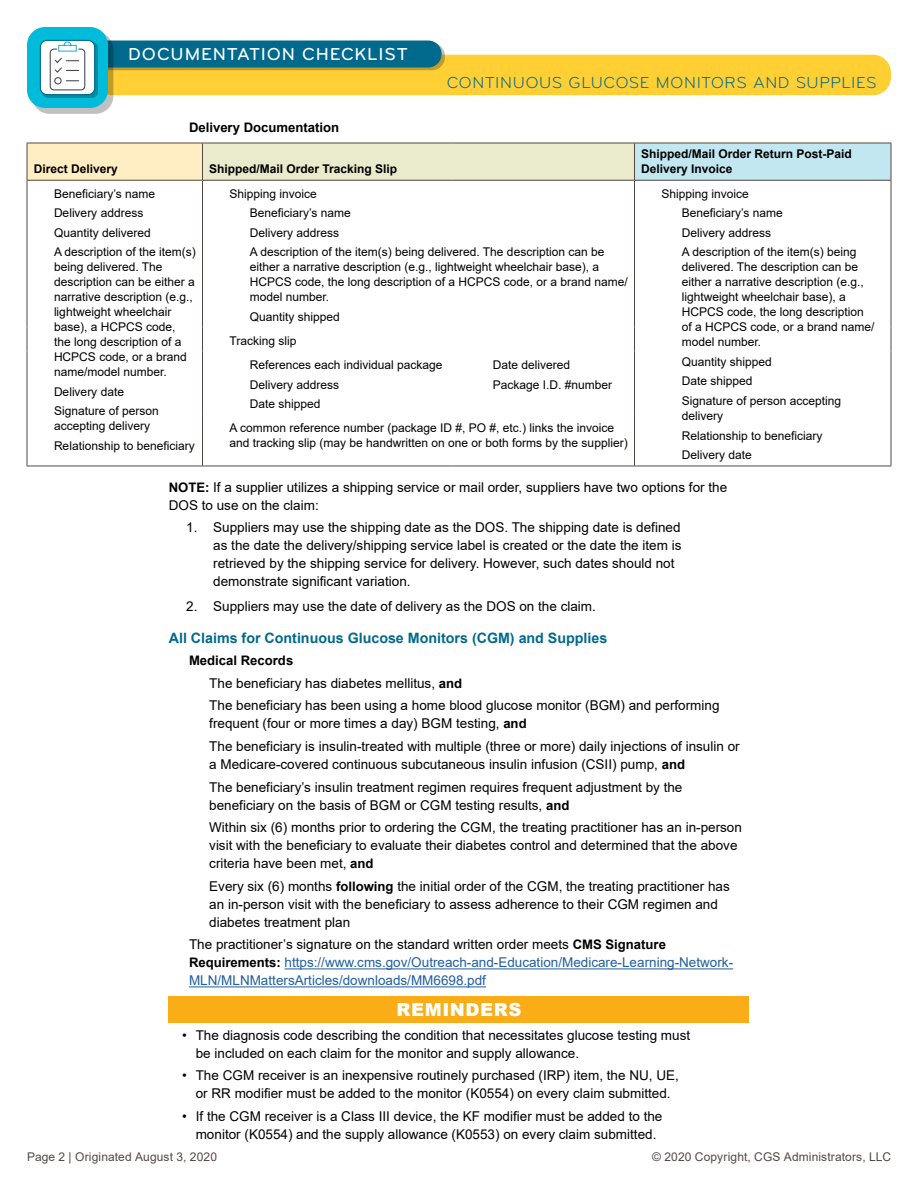
<style>
.page{position:relative;width:918px;height:1188px;background:#fff}
.page>*{position:absolute;margin:0;border:0;box-sizing:border-box;transform-origin:0 0}
.t1{font:500 18px "Bryant Pro";letter-spacing:.045em;color:#fff}
.t2{font:900 18px "Arial";letter-spacing:.035em;color:#fff}
.t3{font:16.5px "Bryant Pro";letter-spacing:.035em;color:#00698c}
.t4{font:700 14.25px "Arial";color:#00698c}
.t5{font:13.5px/18px "Arial";color:#000}
.t6{font:13.5px/18px "Arial";color:#215e9e}
.t7{font:700 13.2px "Arial";color:#000}
.t8{font:12px/19.6px "Arial";color:#000}
.t9{font:700 12px/15px "Arial";color:#000}
.t10{font:12px "Arial";letter-spacing:.01em;color:#554742}
.s1{font-weight:700;font-size:13.2px}
.s2{color:#000}
.s3{font-weight:700;font-size:13.2px;color:#000}
</style>
<div class="page">
<div style="left:94px;top:55px;width:797px;height:40px;background:#ffcf34;border-radius:18px"></div>
<div style="left:97px;top:43px;width:347px;height:27px;background:#000;opacity:.25"></div>
<div style="left:94px;top:40px;width:348px;height:28px;background:#00698c;border-radius:14px"></div>
<div style="left:32px;top:32px;width:82px;height:82px;background:#000;opacity:.25"></div>
<div style="left:27px;top:27px;width:81px;height:81px;background:#00bcda;border-radius:18px"></div>
<div style="left:42px;top:42px;width:56px;height:56px;background:#008da4"></div>
<div style="left:40px;top:40px;width:55px;height:55px;background:#fff;border-radius:7px"></div>
<div style="left:50px;top:49px;width:35px;height:41px;border:1px solid #3a3b47;border-radius:4px"></div>
<svg style="left:54px;top:42px;width:25px;height:43px"></svg>
<div style="left:40px;top:40px;width:55px;height:55px;border:1px solid #00698c;border-radius:7px"></div>
<hr style="left:285px;top:969px;width:448px;height:1px;background:#215e9e">
<hr style="left:189px;top:987px;width:297px;height:1px;background:#215e9e">
<div style="left:27px;top:143px;width:175px;height:37px;background:#ffeec3"></div>
<div style="left:202px;top:143px;width:432px;height:37px;background:#eaeacd"></div>
<div style="left:634px;top:143px;width:257px;height:37px;background:#c2e7f1"></div>
<hr style="left:27px;top:143px;width:175px;height:1px;background:#554742">
<hr style="left:27px;top:143px;width:1px;height:37px;background:#554742">
<hr style="left:202px;top:143px;width:250px;height:1px;background:#554742">
<hr style="left:202px;top:143px;width:1px;height:37px;background:#554742">
<hr style="left:452px;top:143px;width:182px;height:1px;background:#554742">
<hr style="left:634px;top:143px;width:257px;height:1px;background:#554742">
<hr style="left:634px;top:143px;width:1px;height:37px;background:#554742">
<hr style="left:891px;top:143px;width:1px;height:37px;background:#554742">
<hr style="left:27px;top:180px;width:175px;height:1px;background:#554742">
<hr style="left:27px;top:181px;width:1px;height:147px;background:#554742">
<hr style="left:202px;top:180px;width:250px;height:1px;background:#554742">
<hr style="left:202px;top:181px;width:1px;height:147px;background:#554742">
<hr style="left:452px;top:180px;width:182px;height:1px;background:#554742">
<hr style="left:634px;top:180px;width:257px;height:1px;background:#554742">
<hr style="left:634px;top:181px;width:1px;height:147px;background:#554742">
<hr style="left:891px;top:181px;width:1px;height:147px;background:#554742">
<svg style="left:27px;top:328px;width:1px;height:24px"></svg>
<svg style="left:202px;top:328px;width:1px;height:24px"></svg>
<svg style="left:634px;top:328px;width:1px;height:24px"></svg>
<svg style="left:891px;top:328px;width:1px;height:24px"></svg>
<hr style="left:27px;top:352px;width:1px;height:63px;background:#554742">
<hr style="left:202px;top:352px;width:1px;height:63px;background:#554742">
<hr style="left:634px;top:352px;width:1px;height:63px;background:#554742">
<hr style="left:891px;top:352px;width:1px;height:63px;background:#554742">
<hr style="left:27px;top:415px;width:1px;height:51px;background:#554742">
<hr style="left:202px;top:415px;width:1px;height:51px;background:#554742">
<hr style="left:634px;top:415px;width:1px;height:51px;background:#554742">
<hr style="left:891px;top:415px;width:1px;height:51px;background:#554742">
<hr style="left:27px;top:466px;width:175px;height:1px;background:#554742">
<hr style="left:202px;top:466px;width:250px;height:1px;background:#554742">
<hr style="left:452px;top:466px;width:182px;height:1px;background:#554742">
<hr style="left:634px;top:466px;width:257px;height:1px;background:#554742">
<div style="left:169px;top:996px;width:580px;height:27px;background:#fbad18"></div>
<h1 class="t1" style="left:128px;top:43px;width:281px">DOCUMENTATION CHECKLIST</h1>
<p class="t7" style="left:189px;top:118px;width:152px">Delivery Documentation</p>
<p class="t9" style="left:34px;top:162px;width:86px">Direct Delivery</p>
<p class="t9" style="left:209px;top:162px;width:190px">Shipped/Mail Order Tracking Slip</p>
<p class="t3" style="left:447px;top:73px;width:431px">CONTINUOUS GLUCOSE MONITORS AND SUPPLIES</p>
<p class="t9" style="left:641px;top:147px;width:212px">Shipped/Mail Order Return Post-Paid<br>Delivery Invoice</p>
<p class="t8" style="left:54px;top:183px;width:143px">Beneficiary’s name<br>Delivery address<br>Quantity delivered<br>A description of the item(s)</p>
<p class="t8" style="left:54px;top:259px;width:142px;line-height:15px">being delivered. The description can be either a narrative description (e.g., lightweight wheelchair base), a HCPCS code, the long description of a<br>HCPCS code, or a brand name/model number.</p>
<p class="t8" style="left:54px;top:382px;width:106px">Delivery date<br>Signature of person</p>
<p class="t8" style="left:54px;top:416px;width:142px">accepting delivery<br>Relationship to beneficiary</p>
<p class="t8" style="left:250px;top:183px;width:356px;text-indent:-20px">Shipping invoice<br>Beneficiary’s name<br>Delivery address<br>A description of the item(s) being delivered. The description can be</p>
<p class="t8" style="left:250px;top:259px;width:380px;line-height:15px">either a narrative description (e.g., lightweight wheelchair base), a<br>HCPCS code, the long description of a HCPCS code, or a brand name/ model number.</p>
<p class="t8" style="left:250px;top:307px;width:92px">Quantity shipped</p>
<p class="t8" style="left:682px;top:183px;width:176px;text-indent:-20px">Shipping invoice<br>Beneficiary’s name<br>Delivery address<br>A description of the item(s) being</p>
<p class="t8" style="left:682px;top:259px;width:194px;line-height:15px">delivered. The description can be either a narrative description (e.g., lightweight wheelchair base), a<br>HCPCS code, the long description of a HCPCS code, or a brand name/ model number.</p>
<p class="t8" style="left:682px;top:352px;width:161px">Quantity shipped<br>Date shipped<br>Signature of person accepting</p>
<p class="t8" style="left:682px;top:406px;width:142px">delivery<br>Relationship to beneficiary<br>Delivery date</p>
<p class="t8" style="left:250px;top:329px;width:194px;line-height:24px;text-indent:-20px">Tracking slip<br>References each individual package</p>
<p class="t8" style="left:250px;top:374px;width:91px">Delivery address<br>Date shipped</p>
<p class="t8" style="left:493px;top:355px;width:121px">Date delivered<br>Package I.D. #number</p>
<p class="t8" style="left:230px;top:420px;width:400px;line-height:15px">A common reference number (package ID #, PO #, etc.) links the invoice and tracking slip (may be handwritten on one or both forms by the supplier)</p>
<p class="t5" style="left:169px;top:478px;width:560px"><span class="s1">NOTE:</span> If a supplier utilizes a shipping service or mail order, suppliers have two options for the<br>DOS to use on the claim:</p>
<p class="t5" style="left:213px;top:519px;width:470px;text-indent:-27px">1. Suppliers may use the shipping date as the DOS. The shipping date is defined as the date the delivery/shipping service label is created or the date the item is retrieved by the shipping service for delivery. However, such dates should not demonstrate significant variation.</p>
<p class="t5" style="left:186px;top:597px;width:411px">2. Suppliers may use the date of delivery as the DOS on the claim.</p>
<p class="t4" style="left:169px;top:628px;width:440px">All Claims for Continuous Glucose Monitors (CGM) and Supplies</p>
<p class="t7" style="left:189px;top:651px;width:106px">Medical Records</p>
<p class="t5" style="left:209px;top:672px;width:512px;line-height:22.6px">The beneficiary has diabetes mellitus, <span class="s1">and<br></span>The beneficiary has been using a home blood glucose monitor (BGM) and performing</p>
<p class="t5" style="left:209px;top:712px;width:532px;line-height:22.6px">frequent (four or more times a day) BGM testing, <span class="s1">and<br></span>The beneficiary is insulin-treated with multiple (three or more) daily injections of insulin or</p>
<p class="t5" style="left:209px;top:753px;width:477px;line-height:22.6px">a Medicare-covered continuous subcutaneous insulin infusion (CSII) pump, <span class="s1">and<br></span>The beneficiary’s insulin treatment regimen requires frequent adjustment by the</p>
<p class="t5" style="left:209px;top:793px;width:534px;line-height:22.6px">beneficiary on the basis of BGM or CGM testing results, <span class="s1">and<br></span>Within six (6) months prior to ordering the CGM, the treating practitioner has an in-person</p>
<p class="t5" style="left:209px;top:836px;width:530px">visit with the beneficiary to evaluate their diabetes control and determined that the above criteria have been met, <span class="s1">and</span></p>
<p class="t5" style="left:209px;top:877px;width:522px">Every six (6) months <span class="s1">following</span> the initial order of the CGM, the treating practitioner has an in-person visit with the beneficiary to assess adherence to their CGM regimen and diabetes treatment plan</p>
<p class="t6" style="left:189px;top:936px;width:546px"><span class="s2">The practitioner’s signature on the standard written order meets</span> <span class="s3">CMS Signature<br>Requirements:</span> https://www.cms.gov/Outreach-and-Education/Medicare-Learning-Network-<br>MLN/MLNMattersArticles/downloads/MM6698.pdf</p>
<h1 class="t2" style="left:396px;top:996px;width:127px">REMINDERS</h1>
<p class="t5" style="left:196px;top:1026px;width:496px;text-indent:-14px">• The diagnosis code describing the condition that necessitates glucose testing must be included on each claim for the monitor and supply allowance.</p>
<p class="t5" style="left:182px;top:1066px;width:498px;text-align:center">• The CGM receiver is an inexpensive routinely purchased (IRP) item, the NU, UE, or RR modifier must be added to the monitor (K0554) on every claim submitted.</p>
<p class="t5" style="left:182px;top:1107px;width:482px;text-align:center">• If the CGM receiver is a Class III device, the KF modifier must be added to the monitor (K0554) and the supply allowance (K0553) on every claim submitted.</p>
<p class="t10" style="left:27px;top:1149px;width:192px">Page 2 | Originated August 3, 2020</p>
<p class="t10" style="left:652px;top:1149px;width:240px">© 2020 Copyright, CGS Administrators, LLC</p>
</div>
